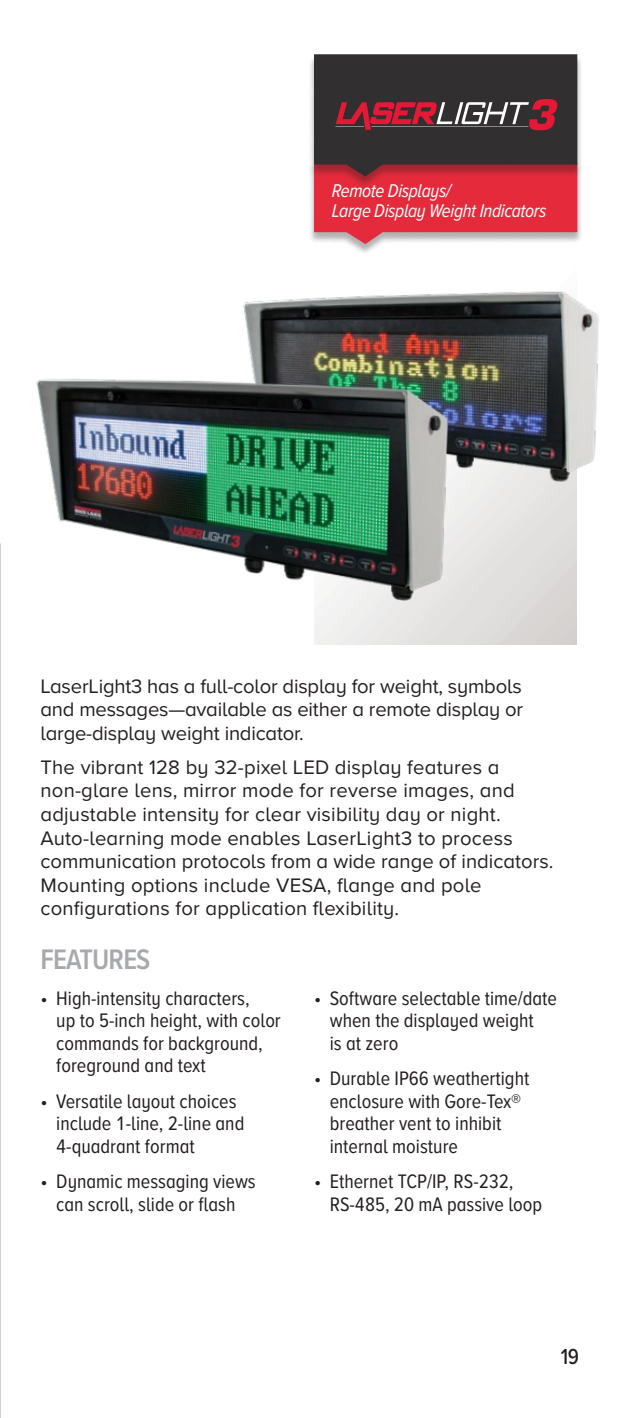
<style>
.page{position:relative;width:628px;height:1418px;background:#fff}
.page>*{position:absolute;margin:0;border:0;box-sizing:border-box;transform-origin:0 0}
.FEATURES_Head{font:600 29.25px "Proxima Nova A Cond";letter-spacing:-.03em;color:#a8a9ad}
.t1{font:500 22.5px "Proxima Nova A Cond";color:#231f20}
.Product_Body_Black{font:20.25px/23.6px "Proxima Nova A";letter-spacing:.01em;color:#231f20;text-align:justify}
.t2{font:20.25px/22.5px "Proxima Nova A Cond";color:#231f20}
.Model_Description_Wh{font:italic 19.12px/20.2px "Proxima Nova A Cond";letter-spacing:-.02em;color:#fff}
</style>
<div class="page">
<svg style="left:314px;top:602px;width:263px;height:42px;background:#e3e2e1"></svg>
<div style="left:309px;top:165px;width:274px;height:91px;background:#231f20;opacity:.35"></div>
<div style="left:309px;top:56px;width:274px;height:133px;background:#231f20;opacity:.35"></div>
<svg style="left:314px;top:54px;width:263px;height:190px;background:#813840"></svg>
<img style="left:36px;top:291px;width:563px;height:311px">
<p class="Model_Description_Wh" style="left:332px;top:179px;width:216px">Remote Displays/<br>Large Display Weight Indicators</p>
<p class="Model_Description_Wh" style="left:349px;top:193px;width:104px">Programmable</p>
<p class="Product_Body_Black" style="left:40px;top:673px;width:484px">LaserLight3 has a full-color display for weight, symbols and messages—available as either a remote display or large-display weight indicator.</p>
<p class="Product_Body_Black" style="left:40px;top:754px;width:514px;text-align:left">The vibrant 128 by 32-pixel LED display features a non-glare lens, mirror mode for reverse images, and adjustable intensity for clear visibility day or night.<br>Auto-learning mode enables LaserLight3 to process communication protocols from a wide range of indicators.<br>Mounting options include VESA, flange and pole configurations for application flexibility.</p>
<p class="FEATURES_Head" style="left:40px;top:938px;width:111px">FEATURES</p>
<p class="t2" style="left:56px;top:986px;width:226px;text-indent:-16px">• High-intensity characters,<br>up to 5-inch height, with color commands for background, foreground and text</p>
<p class="t2" style="left:56px;top:1089px;width:190px;text-indent:-16px">• Versatile layout choices include 1-line, 2-line and<br>4-quadrant format</p>
<p class="t2" style="left:40px;top:1169px;width:217px;text-align:center">• Dynamic messaging views can scroll, slide or flash</p>
<p class="t2" style="left:330px;top:986px;width:229px;text-indent:-16px">• Software selectable time/date when the displayed weight<br>is at zero</p>
<p class="t2" style="left:330px;top:1066px;width:201px;text-indent:-16px">• Durable IP66 weathertight enclosure with Gore-Tex® breather vent to inhibit internal moisture</p>
<p class="t2" style="left:330px;top:1169px;width:214px;text-indent:-16px">• Ethernet TCP/IP, RS-232,<br>RS-485, 20 mA passive loop</p>
<p class="t1" style="left:561px;top:1339px;width:20px">19</p>
</div>
